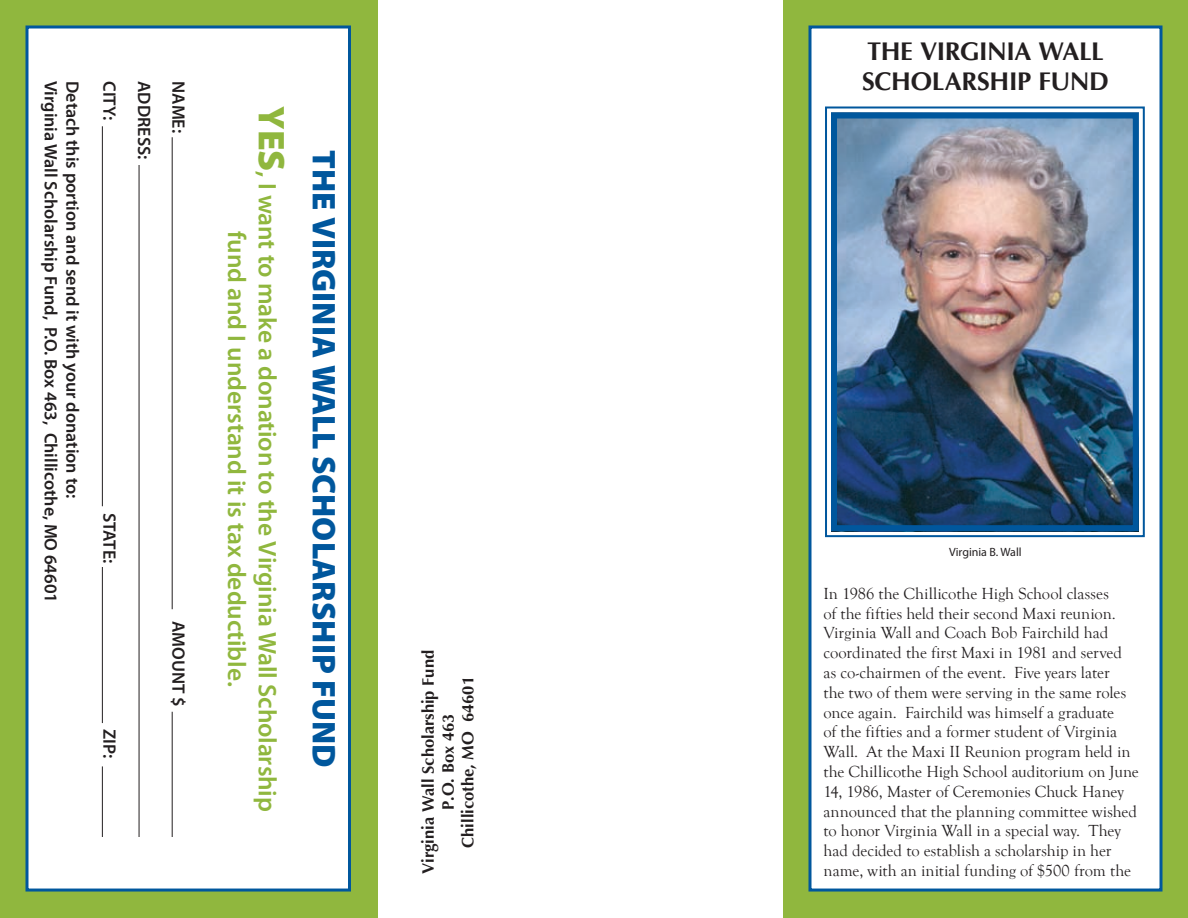
<style>
.page{position:relative;width:1188px;height:918px;background:#fff}
.page>*{position:absolute;margin:0;border:0;box-sizing:border-box;transform-origin:0 0}
.t1{font:900 33px "Myriad Pro";color:#00579d}
.t2{font:600 25.5px/30.6px "Myriad Pro";letter-spacing:-.005em;color:#90b73e;text-align:center}
.t3{font:700 25.5px/30.6px "Optima";letter-spacing:-.015em;color:#231f20}
.t4{font:600 18px "Myriad Pro";color:#231f20}
.t5{font:16.5px/19.8px "Goudy Old Style T";color:#231f20}
.t6{font:700 16.5px/19.8px "Optima";color:#231f20;text-align:center}
.t7{font:12px "Myriad Pro";color:#231f20}
.s1{font-weight:900;font-size:37.5px}
.s2{font-size:27px}
</style>
<div class="page">
<div style="left:0;top:0;width:378px;height:918px;background:#90b73e"></div>
<div style="left:27px;top:27px;width:323px;height:863px;background:#fff"></div>
<div style="left:26px;top:26px;width:325px;height:866px;border:3px solid #00579d"></div>
<div style="left:783px;top:0;width:405px;height:918px;background:#90b73e"></div>
<div style="left:810px;top:27px;width:351px;height:863px;background:#fff"></div>
<div style="left:808px;top:26px;width:354px;height:866px;border:3px solid #00579d"></div>
<img style="left:825px;top:106px;width:320px;height:432px">
<div style="left:831px;top:112px;width:308px;height:419px;border:6px solid #00579d"></div>
<hr style="left:102px;top:766px;width:1px;height:71px;background:#231f20">
<hr style="left:139px;top:165px;width:1px;height:672px;background:#231f20">
<hr style="left:172px;top:712px;width:1px;height:125px;background:#231f20">
<hr style="left:102px;top:567px;width:1px;height:156px;background:#231f20">
<hr style="left:102px;top:126px;width:1px;height:380px;background:#231f20">
<hr style="left:172px;top:137px;width:1px;height:472px;background:#231f20">
<p class="t4" style="left:62px;top:81px;width:524px;rotate:90deg">Virginia Wall Scholarship Fund, P.O. Box 463, Chillicothe, MO 64601</p>
<p class="t4" style="left:84px;top:81px;width:419px;rotate:90deg">Detach this portion and send it with your donation to:</p>
<p class="t4" style="left:121px;top:81px;width:40px;rotate:90deg">CITY:</p>
<p class="t4" style="left:155px;top:81px;width:80px;rotate:90deg">ADDRESS:</p>
<p class="t4" style="left:190px;top:81px;width:53px;rotate:90deg">NAME:</p>
<p class="t4" style="left:121px;top:513px;width:52px;rotate:90deg">STATE:</p>
<p class="t4" style="left:121px;top:729px;width:31px;rotate:90deg">ZIP:</p>
<p class="t4" style="left:190px;top:621px;width:87px;rotate:90deg">AMOUNT $</p>
<h2 class="t2" style="left:283px;top:106px;width:707px;rotate:90deg"><span class="s1">YES</span><span class="s2">,</span> I want to make a donation to the Virginia Wall Scholarship fund and I understand it is tax deductible.</h2>
<h1 class="t1" style="left:346px;top:150px;width:619px;rotate:90deg">THE VIRGINIA WALL SCHOLARSHIP FUND</h1>
<p class="t6" style="left:419px;top:874px;width:225px;rotate:-90deg">VIRGINIA WALL SCHOLARSHIP FUND<br>P.O. BOX 463<br>CHILLICOTHE, MO 64601</p>
<h2 class="t3" style="left:862px;top:36px;width:248px">THE VIRGINIA WALL<br>SCHOLARSHIP FUND</h2>
<p class="t7" style="left:949px;top:545px;width:74px">Virginia B. Wall</p>
<p class="t5" style="left:824px;top:584px;width:317px">In 1986 the Chillicothe High School classes<br>of the fifties held their second Maxi reunion.<br>Virginia Wall and Coach Bob Fairchild had coordinated the first Maxi in 1981 and served as co-chairmen of the event. Five years later<br>the two of them were serving in the same roles once again. Fairchild was himself a graduate<br>of the fifties and a former student of Virginia Wall. At the Maxi II Reunion program held in the Chillicothe High School auditorium on June 14, 1986, Master of Ceremonies Chuck Haney announced that the planning committee wished to honor Virginia Wall in a special way. They had decided to establish a scholarship in her name, with an initial funding of $500 from the</p>
</div>
